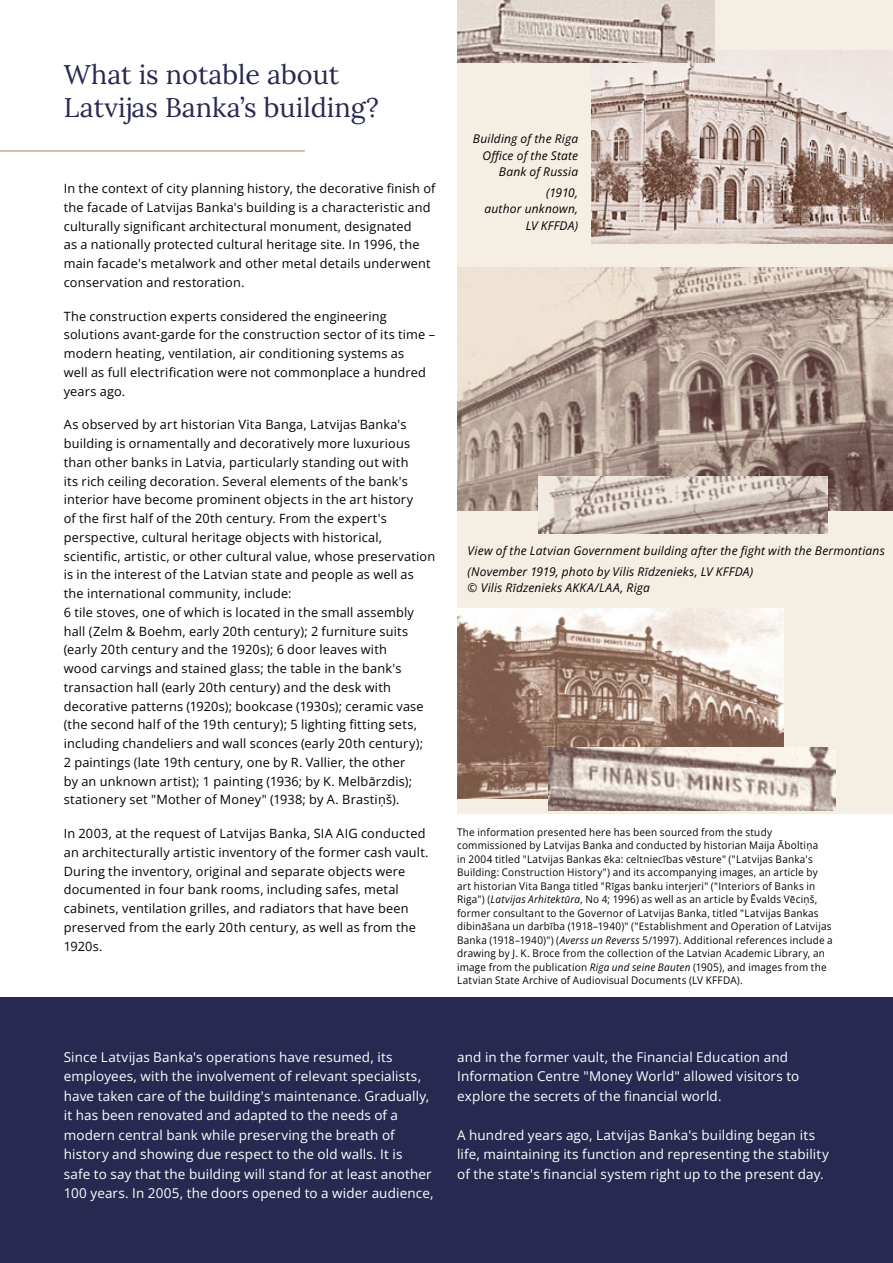
<style>
.page{position:relative;width:893px;height:1263px;background:#fff}
.page>*{position:absolute;margin:0;border:0;box-sizing:border-box;transform-origin:0 0}
.t1{font:27px/32.4px "Lora";color:#282950}
.t2{font:13.5px/19.5px "Open Sans";letter-spacing:.01em;color:#fff}
.t3{font:12.75px/18.8px "Open Sans";letter-spacing:.015em;color:#000}
.t4{font:italic 12px/16.5px "Open Sans";letter-spacing:.015em;color:#000;text-align:right}
.t5{font:10.5px/13.5px "Open Sans";letter-spacing:.02em;color:#000;scale:.95 1}
.s1{font-style:italic}
</style>
<div class="page">
<div style="left:457px;top:0;width:436px;height:813px;background:#f4eee3"></div>
<div style="left:0;top:997px;width:893px;height:266px;background:#282950"></div>
<img style="left:457px;top:267px;width:435px;height:243px">
<img style="left:592px;top:51px;width:301px;height:192px">
<img style="left:457px;top:0;width:258px;height:63px">
<img style="left:457px;top:609px;width:327px;height:189px">
<img style="left:538px;top:477px;width:290px;height:57px">
<img style="left:549px;top:748px;width:287px;height:62px">
<hr style="left:0;top:150px;width:305px;height:2px;background:#cbac88">
<h1 class="t1" style="left:64px;top:57px;width:317px">What is notable about<br>Latvijas Banka’s building?</h1>
<p class="t3" style="left:64px;top:179px;width:373px">In the context of city planning history, the decorative finish of the facade of Latvijas Banka's building is a characteristic and culturally significant architectural monument, designated<br>as a nationally protected cultural heritage site. In 1996, the main facade's metalwork and other metal details underwent conservation and restoration.</p>
<p class="t3" style="left:64px;top:306px;width:373px">The construction experts considered the engineering solutions avant-garde for the construction sector of its time – modern heating, ventilation, air conditioning systems as<br>well as full electrification were not commonplace a hundred years ago.</p>
<p class="t3" style="left:64px;top:415px;width:373px">As observed by art historian Vita Banga, Latvijas Banka's building is ornamentally and decoratively more luxurious than other banks in Latvia, particularly standing out with<br>its rich ceiling decoration. Several elements of the bank's interior have become prominent objects in the art history<br>of the first half of the 20th century. From the expert's perspective, cultural heritage objects with historical, scientific, artistic, or other cultural value, whose preservation is in the interest of the Latvian state and people as well as the international community, include:<br>6 tile stoves, one of which is located in the small assembly hall (Zelm &amp; Boehm, early 20th century); 2 furniture suits (early 20th century and the 1920s); 6 door leaves with<br>wood carvings and stained glass; the table in the bank's transaction hall (early 20th century) and the desk with decorative patterns (1920s); bookcase (1930s); ceramic vase (the second half of the 19th century); 5 lighting fitting sets, including chandeliers and wall sconces (early 20th century);<br>2 paintings (late 19th century, one by R. Vallier, the other<br>by an unknown artist); 1 painting (1936; by K. Melbārzdis); stationery set "Mother of Money" (1938; by A. Brastiņš).</p>
<p class="t3" style="left:64px;top:824px;width:366px">In 2003, at the request of Latvijas Banka, SIA AIG conducted an architecturally artistic inventory of the former cash vault.<br>During the inventory, original and separate objects were documented in four bank rooms, including safes, metal cabinets, ventilation grilles, and radiators that have been preserved from the early 20th century, as well as from the 1920s.</p>
<p class="t4" style="left:473px;top:130px;width:107px">Building of the Riga<br>Office of the State<br>Bank of Russia</p>
<p class="t4" style="left:484px;top:184px;width:95px">(1910,<br>author unknown,<br>LV KFFDA)</p>
<p class="t4" style="left:468px;top:540px;width:419px;line-height:20.7px;text-align:left">View of the Latvian Government building after the fight with the Bermontians (November 1919, photo by Vilis Rīdzenieks, LV KFFDA)</p>
<p class="t4" style="left:468px;top:579px;width:184px">© Vilis Rīdzenieks AKKA/LAA, Riga</p>
<p class="t5" style="left:457px;top:825px;width:397px">The information presented here has been sourced from the study commissioned by Latvijas Banka and conducted by historian Maija Āboltiņa<br>in 2004 titled "Latvijas Bankas ēka: celtniecības vēsture" ("Latvijas Banka's Building: Construction History") and its accompanying images, an article by art historian Vita Banga titled "Rīgas banku interjeri" ("Interiors of Banks in Riga") (<span class="s1">Latvijas Arhitektūra</span>, No 4; 1996) as well as an article by Ēvalds Vēciņš, former consultant to the Governor of Latvijas Banka, titled "Latvijas Bankas dibināšana un darbība (1918–1940)" ("Establishment and Operation of Latvijas Banka (1918–1940)") (<span class="s1">Averss un Reverss</span> 5/1997). Additional references include a drawing by J. K. Broce from the collection of the Latvian Academic Library, an image from the publication <span class="s1">Riga und seine Bauten</span> (1905), and images from the Latvian State Archive of Audiovisual Documents (LV KFFDA).</p>
<p class="t2" style="left:64px;top:1047px;width:371px">Since Latvijas Banka's operations have resumed, its employees, with the involvement of relevant specialists, have taken care of the building's maintenance. Gradually, it has been renovated and adapted to the needs of a modern central bank while preserving the breath of history and showing due respect to the old walls. It is<br>safe to say that the building will stand for at least another 100 years. In 2005, the doors opened to a wider audience,</p>
<p class="t2" style="left:457px;top:1047px;width:344px">and in the former vault, the Financial Education and<br>Information Centre "Money World" allowed visitors to explore the secrets of the financial world.</p>
<p class="t2" style="left:457px;top:1125px;width:373px">A hundred years ago, Latvijas Banka's building began its life, maintaining its function and representing the stability of the state's financial system right up to the present day.</p>
</div>
